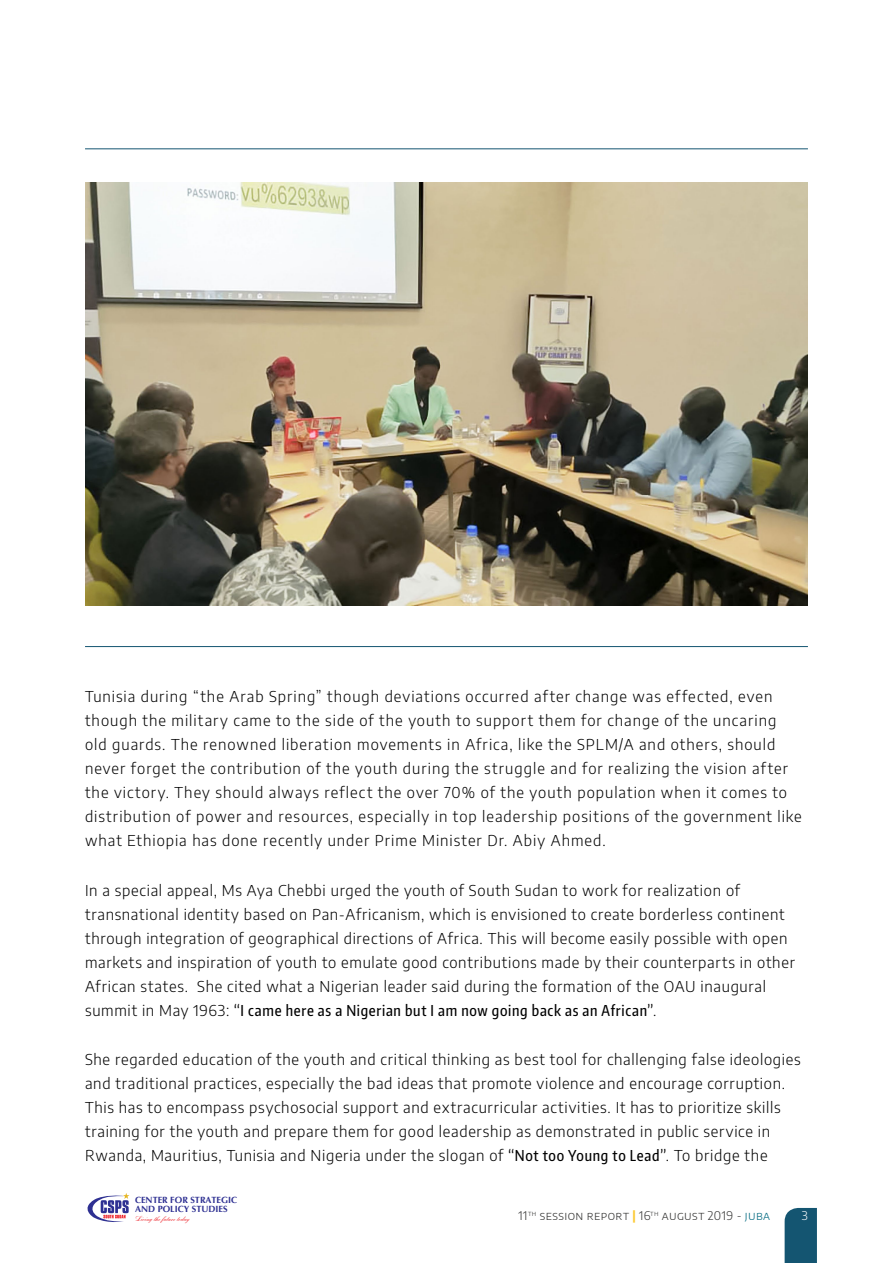
<style>
.page{position:relative;width:893px;height:1263px;background:#fff}
.page>*{position:absolute;margin:0;border:0;box-sizing:border-box;transform-origin:0 0}
.t1{font:300 15px/24px "Encode Sans";letter-spacing:.055em;color:#000}
.t2{font:500 15px "Encode Sans Compressed";letter-spacing:.045em;color:#000}
.t3{font:300 12px "Encode Sans";letter-spacing:.04em;color:#343433}
.t4{font:300 12px "Encode Sans";color:#fff}
.t5{font:700 9px/9.8px "Optima";color:#2e3092}
.t6{font:7.65px "Bank Scr D";color:#ed1d24}
.s1{font-family:"Encode Sans";font-weight:300}
.s2{font-family:"Encode Sans Compressed";font-weight:500}
.s3{font-weight:700;color:#fcc82d}
.s4{color:#006980}
</style>
<div class="page">
<div style="left:785px;top:1208px;width:32px;height:55px;background:#145571"></div>
<svg style="left:87px;top:1193px;width:42px;height:29px"></svg>
<hr style="left:85px;top:149px;width:723px;height:1px;background:#145571">
<hr style="left:85px;top:646px;width:723px;height:1px;background:#145571">
<img style="left:85px;top:183px;width:723px;height:422px">
<p class="t1" style="left:85px;top:684px;width:718px">Tunisia during “the Arab Spring” though deviations occurred after change was effected, even though the military came to the side of the youth to support them for change of the uncaring<br>old guards. The renowned liberation movements in Africa, like the SPLM/A and others, should never forget the contribution of the youth during the struggle and for realizing the vision after the victory. They should always reflect the over 70% of the youth population when it comes to distribution of power and resources, especially in top leadership positions of the government like what Ethiopia has done recently under Prime Minister Dr. Abiy Ahmed.</p>
<p class="t1" style="left:85px;top:877px;width:711px">In a special appeal, Ms Aya Chebbi urged the youth of South Sudan to work for realization of transnational identity based on Pan-Africanism, which is envisioned to create borderless continent through integration of geographical directions of Africa. This will become easily possible with open markets and inspiration of youth to emulate good contributions made by their counterparts in other African states. She cited what a Nigerian leader said during the formation of the OAU inaugural</p>
<p class="t2" style="left:85px;top:1000px;width:573px"><span class="s1">summit in May 1963:</span> “I came here as a Nigerian but I am now going back as an African”<span class="s1">.</span></p>
<p class="t1" style="left:85px;top:1047px;width:717px">She regarded education of the youth and critical thinking as best tool for challenging false ideologies and traditional practices, especially the bad ideas that promote violence and encourage corruption.<br>This has to encompass psychosocial support and extracurricular activities. It has to prioritize skills training for the youth and prepare them for good leadership as demonstrated in public service in Rwanda, Mauritius, Tunisia and Nigeria under the slogan of <span class="s2">“Not too Young to Lead”</span>. To bridge the</p>
<p class="t5" style="left:135px;top:1195px;width:104px">CENTER FOR STRATEGIC<br>AND POLICY STUDIES</p>
<p class="t6" style="left:135px;top:1215px;width:56px">Living the future today</p>
<p class="t3" style="left:519px;top:1207px;width:252px">11<sup>th</sup> SessioN report <span class="s3">|</span> 16<sup>th</sup> August 2019 - <span class="s4">Juba</span></p>
<p class="t4" style="left:802px;top:1207px;width:7px">3</p>
</div>
